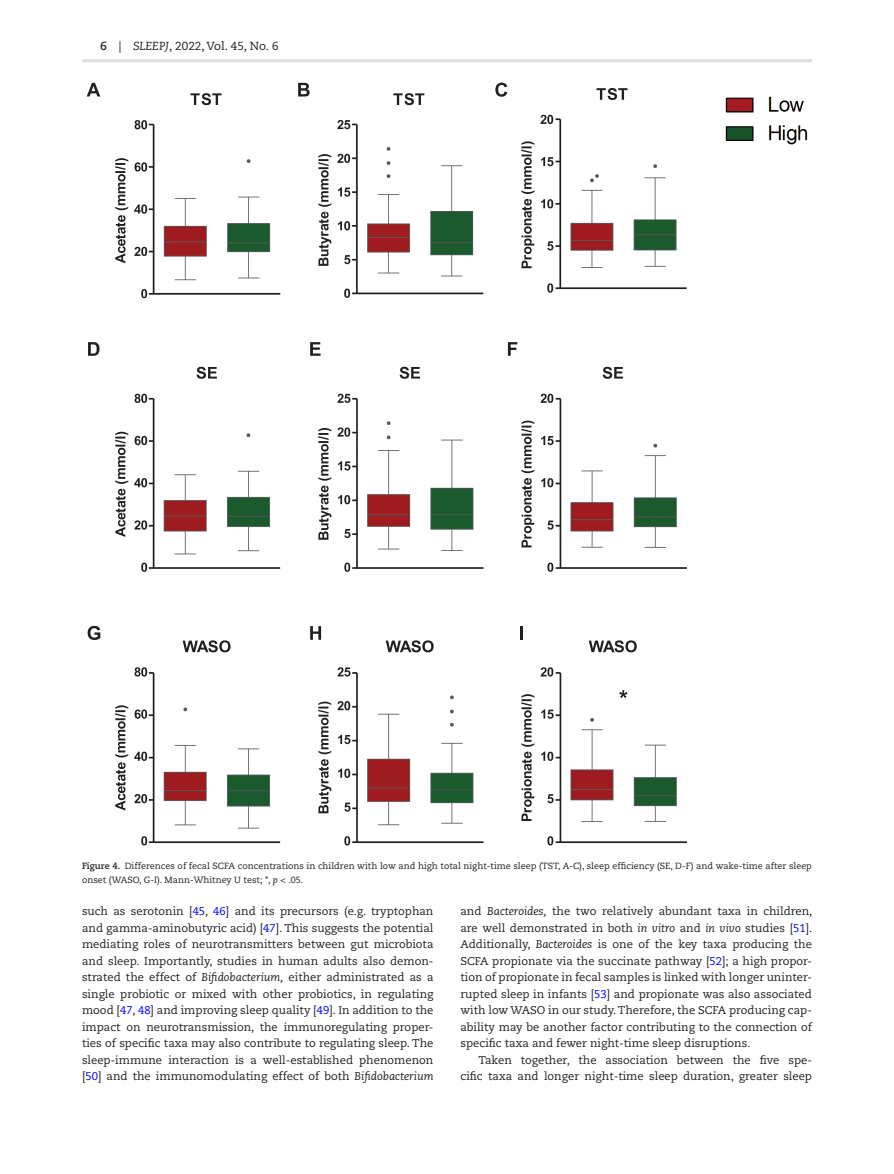
<style>
.page{position:relative;width:894px;height:1174px;background:#fff}
.page>*{position:absolute;margin:0;border:0;box-sizing:border-box;transform-origin:0 0}
.t1{font:11.7px "Caecilia LT Std";color:#231f20}
.t2{font:11.25px/16.5px "Caecilia LT Std";color:#231f20;text-align:justify}
.t3{font:9px/13.5px "Caecilia LT Std";color:#231f20}
.s1{font-weight:700}
.s2{font-style:italic}
.s3{color:#00f}
</style>
<div class="page">
<hr style="left:82px;top:59px;width:729px;height:3px;background:#dcdddf">
<img style="left:148px;top:97px;width:659px;height:746px">
<svg style="left:190px;top:93px;width:31px;height:12px"></svg>
<svg style="left:141px;top:289px;width:6px;height:9px"></svg>
<svg style="left:134px;top:247px;width:13px;height:9px"></svg>
<svg style="left:134px;top:204px;width:13px;height:10px"></svg>
<svg style="left:134px;top:162px;width:13px;height:10px"></svg>
<svg style="left:134px;top:120px;width:13px;height:9px"></svg>
<svg style="left:115px;top:158px;width:13px;height:105px"></svg>
<svg style="left:393px;top:93px;width:31px;height:12px"></svg>
<svg style="left:344px;top:289px;width:6px;height:9px"></svg>
<svg style="left:344px;top:255px;width:6px;height:9px"></svg>
<svg style="left:338px;top:221px;width:12px;height:9px"></svg>
<svg style="left:338px;top:187px;width:12px;height:10px"></svg>
<svg style="left:337px;top:154px;width:13px;height:9px"></svg>
<svg style="left:337px;top:120px;width:13px;height:9px"></svg>
<svg style="left:318px;top:154px;width:13px;height:112px"></svg>
<svg style="left:596px;top:88px;width:31px;height:12px"></svg>
<svg style="left:547px;top:283px;width:6px;height:10px"></svg>
<svg style="left:547px;top:241px;width:6px;height:9px"></svg>
<svg style="left:541px;top:199px;width:12px;height:9px"></svg>
<svg style="left:541px;top:157px;width:12px;height:9px"></svg>
<svg style="left:540px;top:115px;width:13px;height:9px"></svg>
<svg style="left:521px;top:141px;width:13px;height:127px"></svg>
<svg style="left:196px;top:367px;width:21px;height:12px"></svg>
<svg style="left:141px;top:563px;width:6px;height:9px"></svg>
<svg style="left:134px;top:520px;width:13px;height:10px"></svg>
<svg style="left:134px;top:478px;width:13px;height:9px"></svg>
<svg style="left:134px;top:436px;width:13px;height:9px"></svg>
<svg style="left:134px;top:394px;width:13px;height:9px"></svg>
<svg style="left:115px;top:432px;width:13px;height:105px"></svg>
<svg style="left:399px;top:367px;width:21px;height:12px"></svg>
<svg style="left:344px;top:563px;width:6px;height:9px"></svg>
<svg style="left:344px;top:529px;width:6px;height:9px"></svg>
<svg style="left:338px;top:495px;width:12px;height:9px"></svg>
<svg style="left:338px;top:461px;width:12px;height:10px"></svg>
<svg style="left:337px;top:427px;width:13px;height:10px"></svg>
<svg style="left:337px;top:394px;width:13px;height:9px"></svg>
<svg style="left:318px;top:428px;width:13px;height:112px"></svg>
<svg style="left:602px;top:367px;width:20px;height:12px"></svg>
<svg style="left:547px;top:563px;width:6px;height:9px"></svg>
<svg style="left:547px;top:521px;width:6px;height:9px"></svg>
<svg style="left:541px;top:478px;width:12px;height:9px"></svg>
<svg style="left:541px;top:436px;width:12px;height:9px"></svg>
<svg style="left:540px;top:394px;width:13px;height:9px"></svg>
<svg style="left:521px;top:421px;width:13px;height:126px"></svg>
<svg style="left:182px;top:640px;width:48px;height:12px"></svg>
<svg style="left:141px;top:836px;width:6px;height:9px"></svg>
<svg style="left:134px;top:794px;width:13px;height:9px"></svg>
<svg style="left:134px;top:752px;width:13px;height:9px"></svg>
<svg style="left:134px;top:709px;width:13px;height:10px"></svg>
<svg style="left:134px;top:667px;width:13px;height:10px"></svg>
<svg style="left:115px;top:705px;width:13px;height:106px"></svg>
<svg style="left:385px;top:640px;width:48px;height:12px"></svg>
<svg style="left:344px;top:836px;width:6px;height:9px"></svg>
<svg style="left:344px;top:803px;width:6px;height:9px"></svg>
<svg style="left:338px;top:769px;width:12px;height:9px"></svg>
<svg style="left:338px;top:735px;width:12px;height:9px"></svg>
<svg style="left:337px;top:701px;width:13px;height:9px"></svg>
<svg style="left:337px;top:667px;width:13px;height:10px"></svg>
<svg style="left:318px;top:702px;width:13px;height:111px"></svg>
<svg style="left:588px;top:640px;width:48px;height:12px"></svg>
<svg style="left:547px;top:836px;width:6px;height:9px"></svg>
<svg style="left:547px;top:794px;width:6px;height:9px"></svg>
<svg style="left:541px;top:752px;width:12px;height:9px"></svg>
<svg style="left:541px;top:709px;width:12px;height:10px"></svg>
<svg style="left:540px;top:667px;width:13px;height:10px"></svg>
<svg style="left:619px;top:690px;width:8px;height:8px"></svg>
<svg style="left:521px;top:694px;width:13px;height:127px"></svg>
<svg style="left:87px;top:83px;width:13px;height:14px"></svg>
<svg style="left:495px;top:83px;width:12px;height:14px"></svg>
<svg style="left:298px;top:83px;width:11px;height:14px"></svg>
<svg style="left:88px;top:342px;width:11px;height:14px"></svg>
<svg style="left:310px;top:342px;width:10px;height:14px"></svg>
<svg style="left:507px;top:342px;width:10px;height:14px"></svg>
<svg style="left:87px;top:626px;width:13px;height:14px"></svg>
<svg style="left:310px;top:626px;width:11px;height:14px"></svg>
<hr style="left:520px;top:626px;width:3px;height:14px;background:#231f20">
<p class="t1" style="left:100px;top:39px;width:180px"><span class="s1">6</span> | <span class="s2">SLEEPJ</span>, 2022, Vol. 45, No. 6</p>
<p class="t3" style="left:82px;top:860px;width:731px"><span class="s1">Figure 4.</span> Differences of fecal SCFA concentrations in children with low and high total night-time sleep (TST, A-C), sleep efficiency (SE, D-F) and wake-time after sleep onset (WASO, G-I). Mann-Whitney U test; *, <span class="s2">p</span> &lt; .05.</p>
<p class="t2" style="left:82px;top:903px;width:353px">such as serotonin [<span class="s3">45</span>, <span class="s3">46</span>] and its precursors (e.g. tryptophan and gamma-aminobutyric acid) [<span class="s3">47</span>]. This suggests the potential mediating roles of neurotransmitters between gut microbiota and sleep. Importantly, studies in human adults also demon&shy;strated the effect of <span class="s2">Bifidobacterium,</span> either administrated as a single probiotic or mixed with other probiotics, in regulating mood [<span class="s3">47</span>, <span class="s3">48</span>] and improving sleep quality [<span class="s3">49</span>]. In addition to the impact on neurotransmission, the immunoregulating proper&shy;ties of specific taxa may also contribute to regulating sleep. The sleep-immune interaction is a well-established phenomenon [<span class="s3">50</span>] and the immunomodulating effect of both <span class="s2">Bifidobacterium</span></p>
<p class="t2" style="left:460px;top:903px;width:353px">and <span class="s2">Bacteroides,</span> the two relatively abundant taxa in children, are well demonstrated in both <span class="s2">in vitro</span> and <span class="s2">in vivo</span> studies [<span class="s3">51</span>].<br>Additionally, <span class="s2">Bacteroides</span> is one of the key taxa producing the SCFA propionate via the succinate pathway [<span class="s3">52</span>]; a high propor&shy;tion of propionate in fecal samples is linked with longer uninter&shy;rupted sleep in infants [<span class="s3">53</span>] and propionate was also associated with low WASO in our study. Therefore, the SCFA producing cap&shy;ability may be another factor contributing to the connection of specific taxa and fewer night-time sleep disruptions.</p>
<p class="t2" style="left:460px;top:1052px;width:353px;text-align:right">Taken together, the association between the five spe&shy;cific taxa and longer night-time sleep duration, greater sleep</p>
</div>
